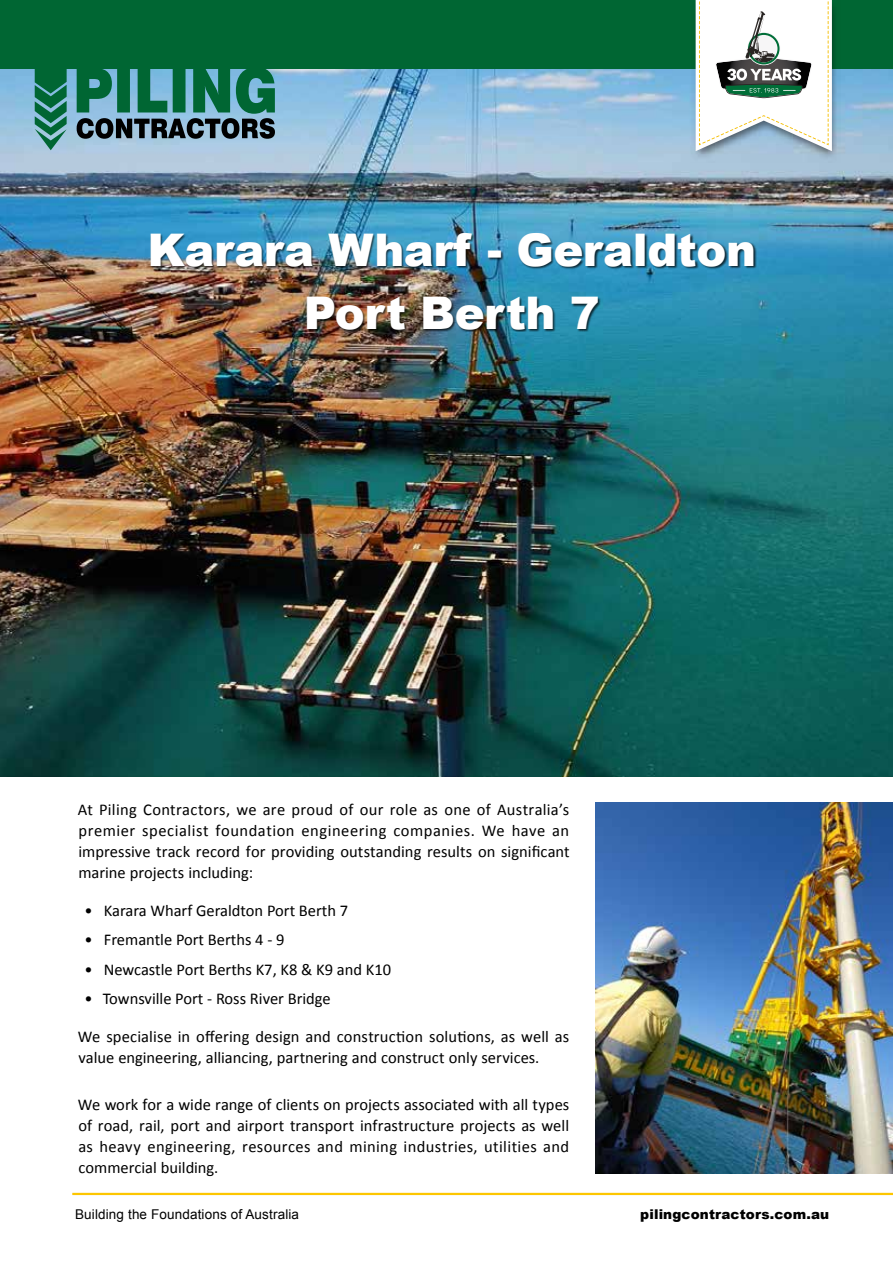
<style>
.page{position:relative;width:893px;height:1263px;background:#fff}
.page>*{position:absolute;margin:0;border:0;box-sizing:border-box;transform-origin:0 0}
.t1{font:900 45px/62.6px "Arial";letter-spacing:-.01em;color:#fff;text-align:center}
.t2{font:16.5px/21px "Calibri";color:#000;text-align:justify}
.t3{font:13.5px "Arial";letter-spacing:.01em;color:#000}
.t4{font:900 13.5px "Arial";letter-spacing:.01em;color:#000}
</style>
<div class="page">
<hr style="left:72px;top:1193px;width:821px;height:2px;background:#fdc600">
<img style="left:0;top:68px;width:893px;height:708px">
<div style="left:0;top:0;width:893px;height:68px;background:#063"></div>
<div style="left:151px;top:234px;width:606px;height:98px;background:#000;opacity:.75"></div>
<img style="left:690px;top:0;width:151px;height:162px">
<svg style="left:696px;top:0;width:136px;height:151px"></svg>
<svg style="left:35px;top:68px;width:32px;height:82px;background:#34856d"></svg>
<svg style="left:77px;top:68px;width:198px;height:71px;background:#3d7b75"></svg>
<img style="left:595px;top:803px;width:298px;height:371px">
<h1 class="t1" style="left:147px;top:217px;width:610px">Karara Wharf - Geraldton<br>Port Berth 7</h1>
<p class="t2" style="left:78px;top:799px;width:494px">At Piling Contractors, we are proud of our role as one of Australia’s premier specialist foundation engineering companies. We have an impressive track record for providing outstanding results on significant marine projects including:</p>
<p class="t2" style="left:84px;top:900px;width:265px">• Karara Wharf Geraldton Port Berth 7</p>
<p class="t2" style="left:84px;top:929px;width:201px">• Fremantle Port Berths 4 - 9</p>
<p class="t2" style="left:84px;top:959px;width:308px">• Newcastle Port Berths K7, K8 &amp; K9 and K10</p>
<p class="t2" style="left:84px;top:988px;width:248px">• Townsville Port - Ross River Bridge</p>
<p class="t2" style="left:78px;top:1026px;width:493px">We specialise in offering design and construction solutions, as well as value engineering, alliancing, partnering and construct only services.</p>
<p class="t2" style="left:78px;top:1094px;width:493px">We work for a wide range of clients on projects associated with all types of road, rail, port and airport transport infrastructure projects as well as heavy engineering, resources and mining industries, utilities and commercial building.</p>
<p class="t3" style="left:75px;top:1205px;width:225px">Building the Foundations of Australia</p>
<p class="t4" style="left:640px;top:1204px;width:190px">pilingcontractors.com.au</p>
</div>
